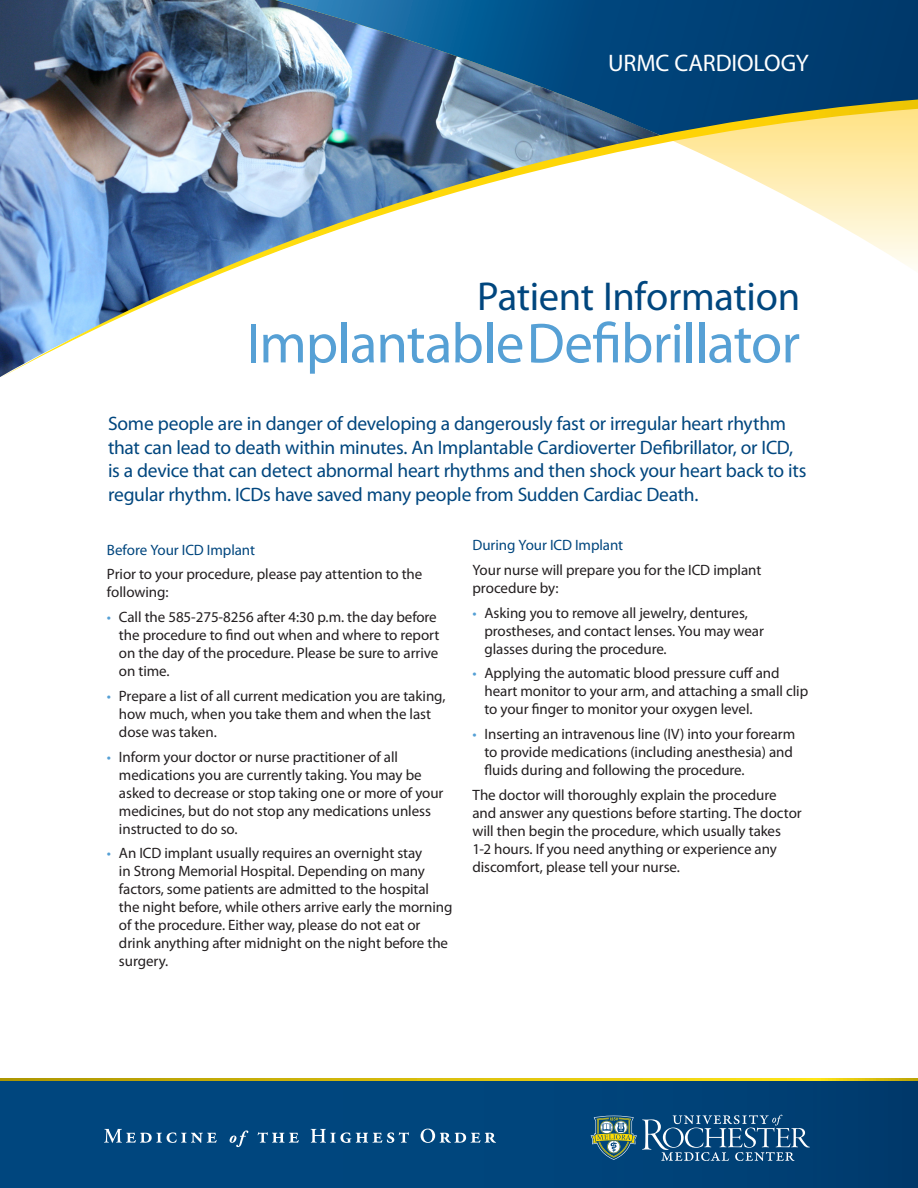
<style>
.page{position:relative;width:918px;height:1188px;background:#fff}
.page>*{position:absolute;margin:0;border:0;box-sizing:border-box;transform-origin:0 0}
.Headline_2_-_Larger{font:57px "Myriad Pro";letter-spacing:-.02em;color:#56a0d5}
.Headline_1_-_Smaller{font:40.5px "Myriad Pro";letter-spacing:-.01em;color:#00467e}
.Department_Name{font:24px "Myriad Pro";letter-spacing:-.005em;color:#fff}
.Intro_Copy_PMS_541{font:19.5px/23.4px "Myriad Pro";letter-spacing:-.015em;color:#00467e}
.Bullet_copy{font:15px/18px "Myriad Pro";letter-spacing:-.005em;color:#231f20}
.Body_Copy{font:15px/18px "Myriad Pro";letter-spacing:-.005em;color:#231f20}
.Subhead_1_-_PMS_541{font:15px "Myriad Pro";letter-spacing:-.005em;color:#00467e}
.s1{color:#56a0d5}
</style>
<div class="page">
<img style="left:0;top:0;width:275px;height:100px">
<svg style="left:275px;top:0;width:643px;height:100px;background:#1f5989"></svg>
<div style="left:0;top:1080px;width:918px;height:108px;background:linear-gradient(to right,#004982,#003e72)"></div>
<svg style="left:591px;top:1115px;width:219px;height:46px;background:#36688a"></svg>
<svg style="left:0;top:1078px;width:918px;height:2px;background:#d7bd0c"></svg>
<img style="left:0;top:100px;width:918px;height:277px">
<svg style="left:104px;top:1129px;width:113px;height:14px;background:#3d729c"></svg>
<svg style="left:230px;top:1131px;width:18px;height:16px"></svg>
<svg style="left:258px;top:1132px;width:41px;height:11px"></svg>
<svg style="left:311px;top:1129px;width:98px;height:14px"></svg>
<svg style="left:421px;top:1129px;width:75px;height:14px"></svg>
<p class="Department_Name" style="left:608px;top:48px;width:202px">URMC CARDIOLOGY</p>
<p class="Headline_1_-_Smaller" style="left:477px;top:271px;width:325px">Patient Information</p>
<p class="Headline_2_-_Larger" style="left:247px;top:308px;width:555px">Implantable Defibrillator</p>
<p class="Intro_Copy_PMS_541" style="left:108px;top:412px;width:700px">Some people are in danger of developing a dangerously fast or irregular heart rhythm that can lead to death within minutes. An Implantable Cardioverter Defibrillator, or ICD, is a device that can detect abnormal heart rhythms and then shock your heart back to its regular rhythm. ICDs have saved many people from Sudden Cardiac Death.</p>
<p class="Subhead_1_-_PMS_541" style="left:107px;top:540px;width:150px">Before Your ICD Implant</p>
<p class="Body_Copy" style="left:107px;top:565px;width:317px">Prior to your procedure, please pay attention to the following:</p>
<p class="Bullet_copy" style="left:119px;top:608px;width:322px;text-indent:-12px"><span class="s1">•</span> Call the 585-275-8256 after 4:30 p.m. the day before the procedure to find out when and where to report on the day of the procedure. Please be sure to arrive on time.</p>
<p class="Bullet_copy" style="left:119px;top:687px;width:328px;text-indent:-12px"><span class="s1">•</span> Prepare a list of all current medication you are taking, how much, when you take them and when the last dose was taken.</p>
<p class="Bullet_copy" style="left:119px;top:747px;width:326px;text-indent:-12px"><span class="s1">•</span> Inform your doctor or nurse practitioner of all medications you are currently taking. You may be asked to decrease or stop taking one or more of your medicines, but do not stop any medications unless instructed to do so.</p>
<p class="Bullet_copy" style="left:119px;top:844px;width:335px;text-indent:-12px"><span class="s1">•</span> An ICD implant usually requires an overnight stay<br>in Strong Memorial Hospital. Depending on many factors, some patients are admitted to the hospital the night before, while others arrive early the morning of the procedure. Either way, please do not eat or drink anything after midnight on the night before the surgery.</p>
<p class="Subhead_1_-_PMS_541" style="left:472px;top:536px;width:152px">During Your ICD Implant</p>
<p class="Body_Copy" style="left:472px;top:561px;width:290px">Your nurse will prepare you for the ICD implant procedure by:</p>
<p class="Bullet_copy" style="left:484px;top:603px;width:281px;text-indent:-12px"><span class="s1">•</span> Asking you to remove all jewelry, dentures, prostheses, and contact lenses. You may wear glasses during the procedure.</p>
<p class="Bullet_copy" style="left:484px;top:664px;width:325px;text-indent:-12px"><span class="s1">•</span> Applying the automatic blood pressure cuff and heart monitor to your arm, and attaching a small clip to your finger to monitor your oxygen level.</p>
<p class="Bullet_copy" style="left:484px;top:725px;width:312px;text-indent:-12px"><span class="s1">•</span> Inserting an intravenous line (IV) into your forearm to provide medications (including anesthesia) and fluids during and following the procedure.</p>
<p class="Body_Copy" style="left:472px;top:786px;width:331px">The doctor will thoroughly explain the procedure and answer any questions before starting. The doctor will then begin the procedure, which usually takes 1-2 hours. If you need anything or experience any discomfort, please tell your nurse.</p>
</div>
